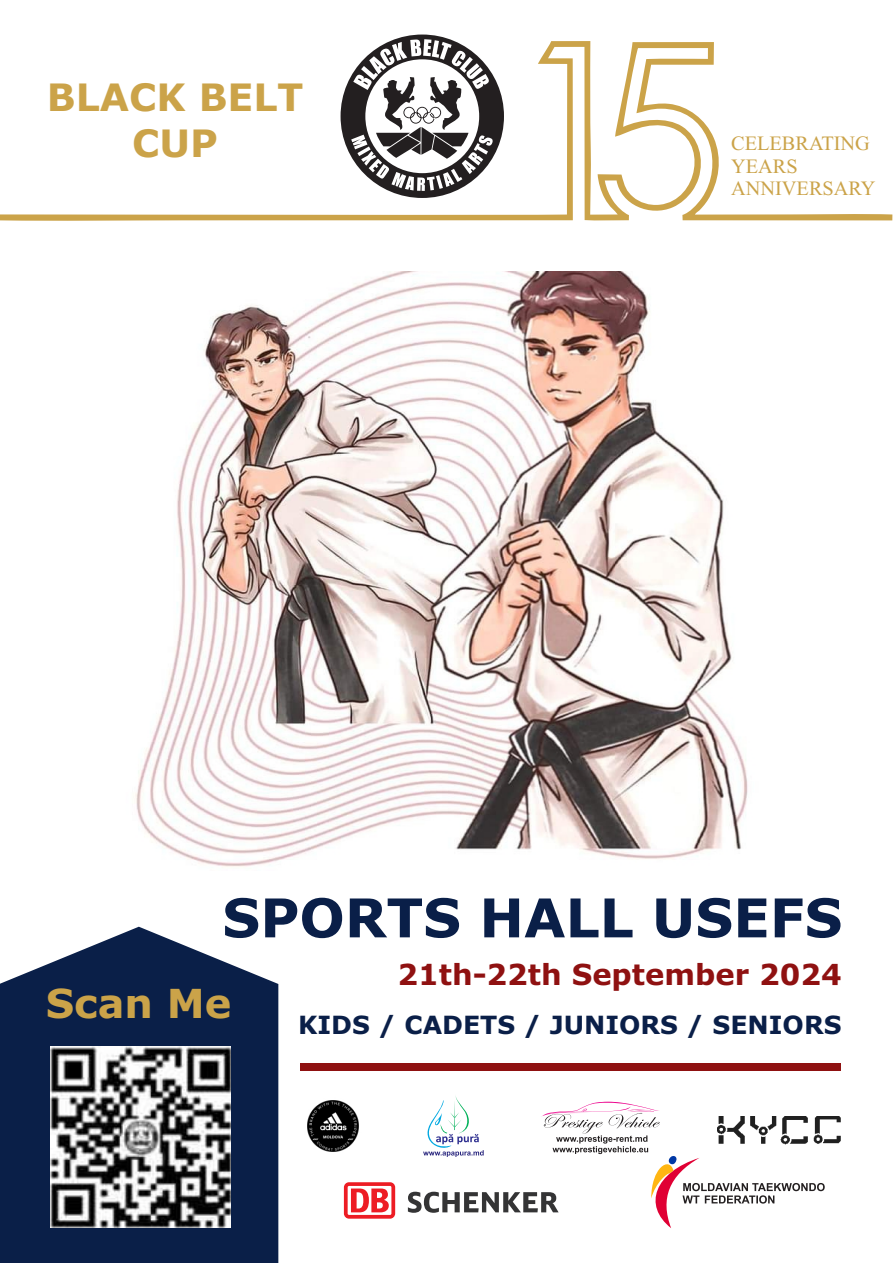
<style>
.page{position:relative;width:893px;height:1263px;background:#fff}
.page>*{position:absolute;margin:0;border:0;box-sizing:border-box;transform-origin:0 0}
.t1{font:700 53.4px "Verdana";color:#0a1f48}
.t2{font:700 40.05px "Verdana";color:#cba349}
.t3{font:700 37.8px/45.9px "Verdana";color:#cba349;text-align:center}
.t4{font:700 29.1px "Verdana";color:#8f1111}
.t5{font:700 25.2px "Verdana";color:#0a1f48}
.t6{font:20.25px/22.5px "Times New Roman";color:#cba349}
</style>
<div class="page">
<svg style="left:0;top:41px;width:892px;height:180px"></svg>
<svg style="left:341px;top:35px;width:163px;height:163px"></svg>
<svg style="left:0;top:927px;width:278px;height:336px;background:#2a3d60"></svg>
<img style="left:50px;top:1047px;width:181px;height:180px">
<svg style="left:344px;top:1182px;width:51px;height:37px"></svg>
<svg style="left:408px;top:1096px;width:417px;height:132px"></svg>
<img style="left:717px;top:1116px;width:123px;height:29px">
<img style="left:307px;top:1100px;width:52px;height:52px">
<div style="left:300px;top:1063px;width:540px;height:7px;background:#8f1111"></div>
<img style="left:135px;top:272px;width:613px;height:595px">
<h3 class="t3" style="left:47px;top:78px;width:258px">BLACK BELT<br>CUP</h3>
<p class="t6" style="left:731px;top:134px;width:146px">CELEBRATING<br>YEARS<br>ANNIVERSARY</p>
<h1 class="t1" style="left:222px;top:896px;width:622px">SPORTS HALL USEFS</h1>
<h3 class="t4" style="left:397px;top:962px;width:446px">21th-22th September 2024</h3>
<p class="t5" style="left:298px;top:1015px;width:545px">KIDS / CADETS / JUNIORS / SENIORS</p>
<h2 class="t2" style="left:46px;top:987px;width:187px">Scan Me</h2>
</div>
